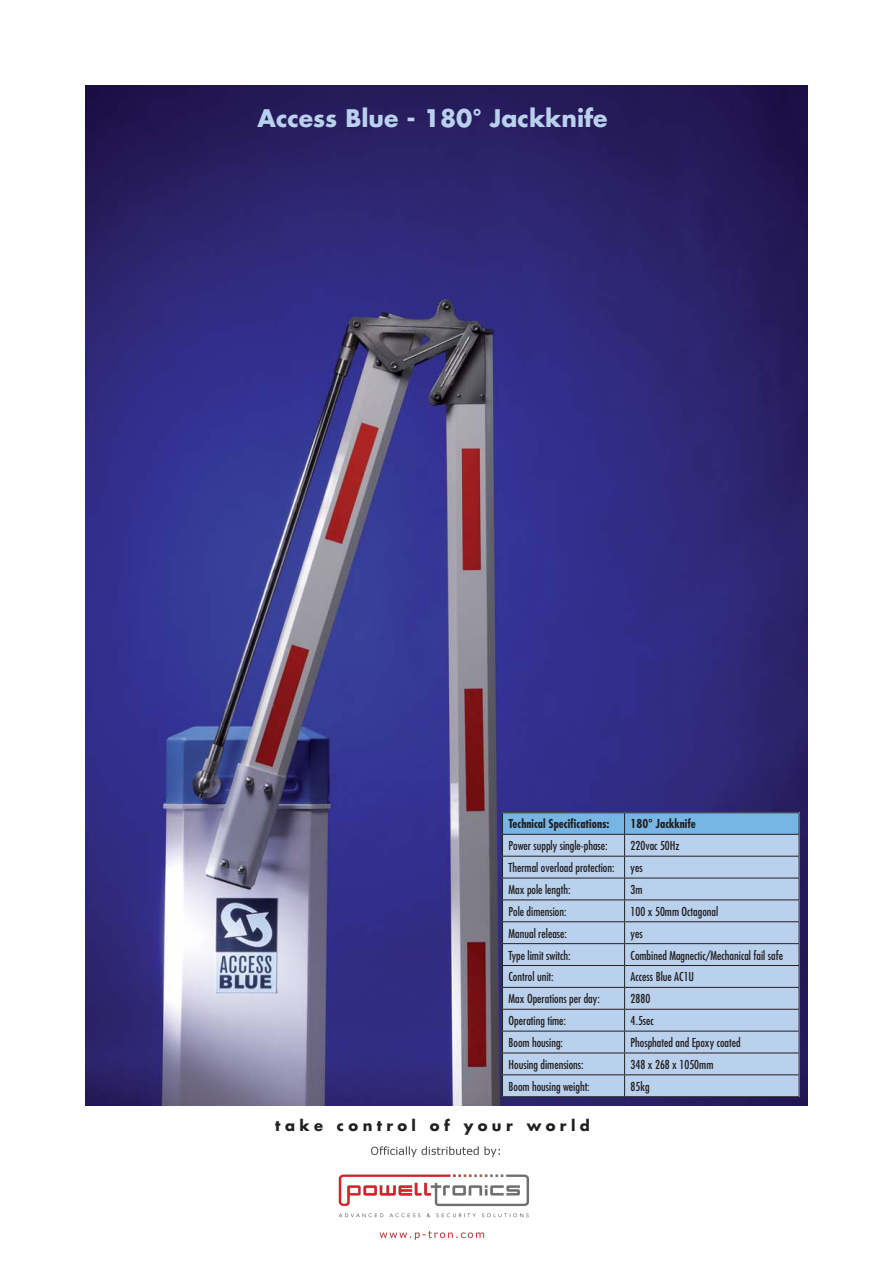
<style>
.page{position:relative;width:893px;height:1263px;background:#fff}
.page>*{position:absolute;margin:0;border:0;box-sizing:border-box;transform-origin:0 0}
.t1{font:700 23.55px "Futura";color:#bad1ed}
.t2{font:700 14.7px "Futura";letter-spacing:.3em;color:#231f20}
.t3{font:condensed 12px "Futura";color:#231f20}
.t4{font:700 condensed 12px "Futura";color:#231f20}
</style>
<div class="page">
<img style="left:85px;top:85px;width:723px;height:1021px">
<hr style="left:502px;top:812px;width:122px;height:1px;background:#231f20">
<hr style="left:624px;top:812px;width:175px;height:1px;background:#231f20">
<svg style="left:502px;top:813px;width:298px;height:283px;background:#adc5e1"></svg>
<hr style="left:502px;top:1096px;width:297px;height:1px;background:#231f20">
<img style="left:338px;top:1146px;width:191px;height:94px">
<h1 class="t1" style="left:258px;top:108px;width:352px">Access Blue - 180° Jackknife</h1>
<p class="t4" style="left:508px;top:819px;width:103px">Technical Specifications:</p>
<p class="t4" style="left:630px;top:819px;width:67px">180° Jackknife</p>
<p class="t3" style="left:508px;top:840px;width:101px">Power supply single-phase:</p>
<p class="t3" style="left:630px;top:840px;width:51px">220vac 50Hz</p>
<p class="t3" style="left:508px;top:862px;width:107px">Thermal overload protection:</p>
<p class="t3" style="left:630px;top:862px;width:14px">yes</p>
<p class="t3" style="left:508px;top:884px;width:64px">Max pole length:</p>
<p class="t3" style="left:630px;top:884px;width:14px">3m</p>
<p class="t3" style="left:508px;top:906px;width:59px">Pole dimension:</p>
<p class="t3" style="left:630px;top:906px;width:89px">100 x 50mm Octagonal</p>
<p class="t3" style="left:508px;top:928px;width:60px">Manual release:</p>
<p class="t3" style="left:630px;top:928px;width:14px">yes</p>
<p class="t3" style="left:508px;top:950px;width:64px">Type limit switch:</p>
<p class="t3" style="left:630px;top:950px;width:154px">Combined Magnectic/Mechanical fail safe</p>
<p class="t3" style="left:508px;top:971px;width:47px">Control unit:</p>
<p class="t3" style="left:630px;top:971px;width:65px">Access Blue AC1U</p>
<p class="t3" style="left:508px;top:993px;width:93px">Max Operations per day:</p>
<p class="t3" style="left:630px;top:993px;width:21px">2880</p>
<p class="t3" style="left:508px;top:1015px;width:59px">Operating time:</p>
<p class="t3" style="left:630px;top:1015px;width:25px">4.5sec</p>
<p class="t3" style="left:508px;top:1037px;width:56px">Boom housing:</p>
<p class="t3" style="left:630px;top:1037px;width:111px">Phosphated and Epoxy coated</p>
<p class="t3" style="left:508px;top:1059px;width:77px">Housing dimensions:</p>
<p class="t3" style="left:630px;top:1059px;width:84px">348 x 268 x 1050mm</p>
<p class="t3" style="left:508px;top:1081px;width:83px">Boom housing weight:</p>
<p class="t3" style="left:630px;top:1081px;width:21px">85kg</p>
<p class="t2" style="left:275px;top:1119px;width:316px">take control of your world</p>
</div>
